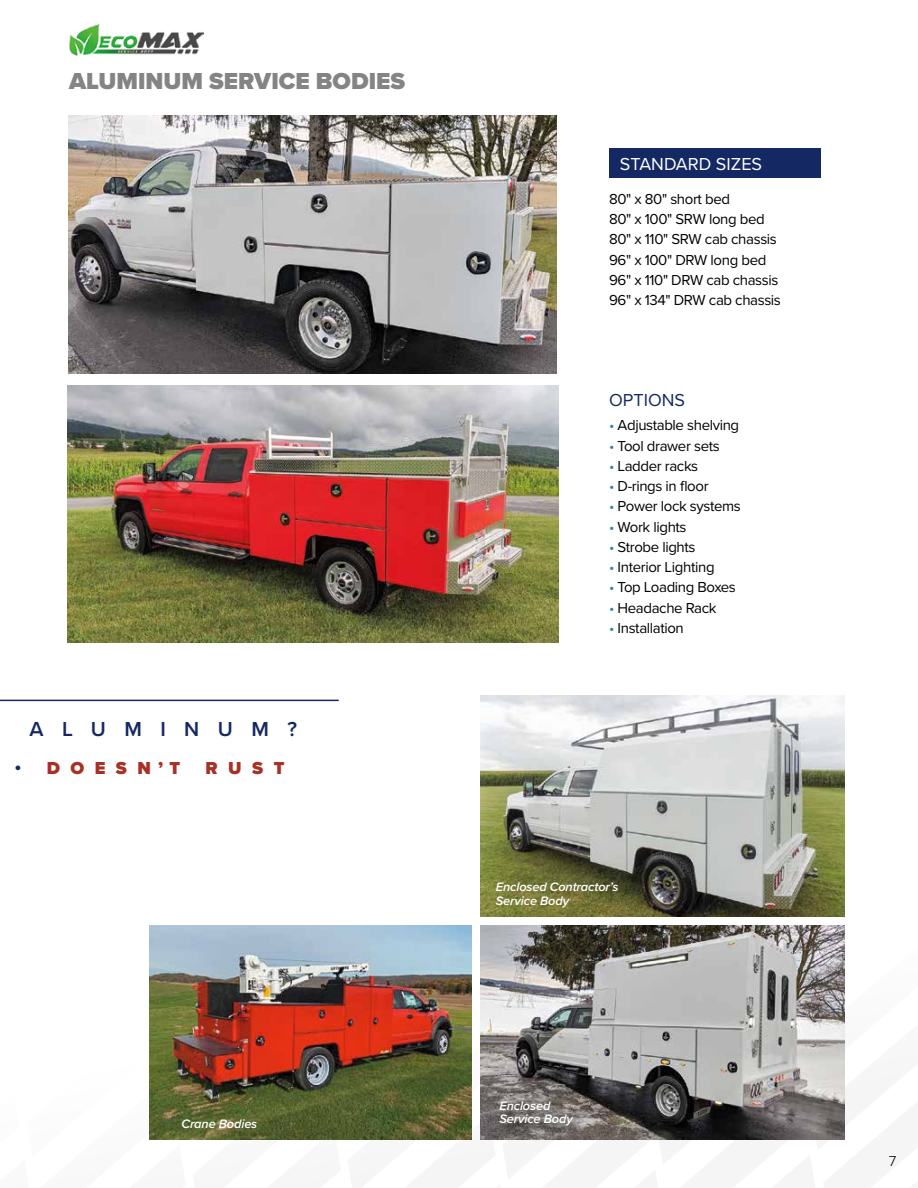
<style>
.page{position:relative;width:918px;height:1188px;background:#fff}
.page>*{position:absolute;margin:0;border:0;box-sizing:border-box;transform-origin:0 0}
.t1{font:900 24px "Proxima Nova";color:#848484}
.t2{font:600 21px "Proxima Nova";letter-spacing:.88em;color:#142864}
.t3{font:18px "Proxima Nova";color:#fff}
.t4{font:900 18px "Proxima Nova";letter-spacing:.58em;color:#a83125}
.t5{font:18px "Proxima Nova";color:#142864}
.t6{font:15px/20.2px "Proxima Nova";letter-spacing:-.025em;color:#000}
.t7{font:300 15px "Proxima Nova";color:#000}
.t8{font:italic 600 12.75px/13.5px "Proxima Nova";letter-spacing:-.01em;color:#fff}
.s1{color:#142864}
.s2{color:#2c86a4}
</style>
<div class="page">
<hr style="left:0;top:700px;width:339px;height:1px;background:#142864">
<img style="left:481px;top:695px;width:364px;height:221px">
<img style="left:68px;top:116px;width:488px;height:257px">
<img style="left:149px;top:925px;width:323px;height:215px">
<img style="left:481px;top:925px;width:364px;height:215px">
<img style="left:68px;top:385px;width:490px;height:258px">
<div style="left:609px;top:148px;width:212px;height:30px;background:#142864"></div>
<div style="left:497px;top:1097px;width:88px;height:40px;background:#000;opacity:.75"></div>
<img style="left:69px;top:23px;width:135px;height:33px">
<h1 class="t1" style="left:69px;top:63px;width:338px">ALUMINUM SERVICE BODIES</h1>
<h2 class="t2" style="left:29px;top:714px;width:269px">ALUMINUM?</h2>
<p class="t4" style="left:15px;top:755px;width:167px"><span class="s1">•</span> DOESN’T</p>
<p class="t4" style="left:206px;top:755px;width:80px">RUST</p>
<p class="t8" style="left:181px;top:1116px;width:77px">Crane Bodies</p>
<p class="t3" style="left:620px;top:153px;width:144px">STANDARD SIZES</p>
<p class="t6" style="left:609px;top:189px;width:173px">80" x 80" short bed<br>80" x 100" SRW long bed<br>80" x 110" SRW cab chassis<br>96" x 100" DRW long bed<br>96" x 110" DRW cab chassis<br>96" x 134" DRW cab chassis</p>
<p class="t5" style="left:609px;top:390px;width:77px">OPTIONS</p>
<p class="t6" style="left:609px;top:415px;width:132px"><span class="s2">•</span> Adjustable shelving</p>
<p class="t6" style="left:609px;top:436px;width:112px"><span class="s2">•</span> Tool drawer sets</p>
<p class="t6" style="left:609px;top:456px;width:91px"><span class="s2">•</span> Ladder racks</p>
<p class="t6" style="left:609px;top:476px;width:101px"><span class="s2">•</span> D-rings in floor</p>
<p class="t6" style="left:609px;top:497px;width:133px"><span class="s2">•</span> Power lock systems</p>
<p class="t6" style="left:609px;top:517px;width:79px"><span class="s2">•</span> Work lights</p>
<p class="t6" style="left:609px;top:537px;width:88px"><span class="s2">•</span> Strobe lights</p>
<p class="t6" style="left:609px;top:557px;width:107px"><span class="s2">•</span> Interior Lighting</p>
<p class="t6" style="left:609px;top:578px;width:128px"><span class="s2">•</span> Top Loading Boxes</p>
<p class="t6" style="left:609px;top:598px;width:109px"><span class="s2">•</span> Headache Rack</p>
<p class="t6" style="left:609px;top:618px;width:76px"><span class="s2">•</span> Installation</p>
<p class="t8" style="left:496px;top:880px;width:124px">Enclosed Contractor’s<br>Service Body</p>
<p class="t8" style="left:500px;top:1099px;width:75px">Enclosed<br>Service Body</p>
<p class="t7" style="left:889px;top:1152px;width:9px">7</p>
</div>
